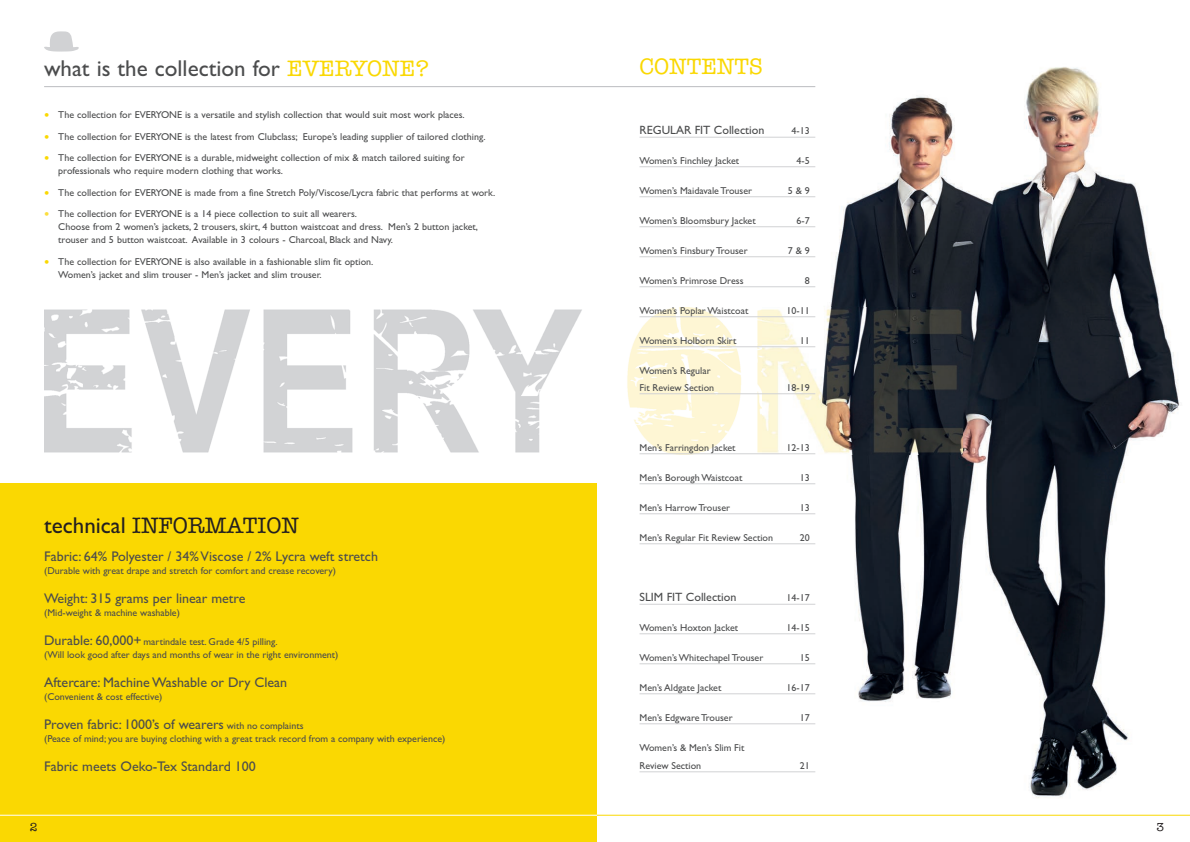
<style>
.page{position:relative;width:1190px;height:842px;background:#fff}
.page>*{position:absolute;margin:0;border:0;box-sizing:border-box;transform-origin:0 0}
.t1{font:23px "Gill Sans";color:#4b4c4d}
.t2{font:23px "American Typewriter";color:#231f20}
.t3{font:23px "American Typewriter";color:#fad802}
.t4{font:14px "Gill Sans";color:#4b4c4d}
.t5{font:12px "Gill Sans";color:#4b4c4d}
.t6{font:12px "American Typewriter";color:#231f20}
.t7{font:10px/13px "Gill Sans";color:#4b4c4d}
.s1{font-family:"American Typewriter";color:#fad802}
.s2{font-size:15px;color:#fad802}
.s3{font-size:15px;color:#fbde3d}
.s4{font-family:"Gill Sans"}
.s5{font-size:14px}
.s6{font-size:9.9px}
</style>
<div class="page">
<img style="left:763px;top:67px;width:427px;height:748px">
<div style="left:0;top:483px;width:597px;height:359px;background:#fad802"></div>
<hr style="left:44px;top:86px;width:771px;height:1px;background:#bcbdc0">
<svg style="left:44px;top:31px;width:35px;height:21px"></svg>
<img style="left:44px;top:308px;width:919px;height:146px">
<hr style="left:639px;top:137px;width:176px;height:1px;background:#d1d2d4">
<hr style="left:639px;top:166px;width:176px;height:1px;background:#d1d2d4">
<hr style="left:639px;top:196px;width:176px;height:1px;background:#d1d2d4">
<hr style="left:639px;top:226px;width:176px;height:1px;background:#d1d2d4">
<hr style="left:639px;top:256px;width:176px;height:1px;background:#d1d2d4">
<hr style="left:639px;top:286px;width:176px;height:1px;background:#d1d2d4">
<hr style="left:639px;top:316px;width:176px;height:1px;background:#d1d2d4">
<hr style="left:639px;top:346px;width:176px;height:1px;background:#d1d2d4">
<hr style="left:639px;top:393px;width:176px;height:1px;background:#d1d2d4">
<hr style="left:639px;top:453px;width:176px;height:1px;background:#d1d2d4">
<hr style="left:639px;top:483px;width:176px;height:1px;background:#d1d2d4">
<hr style="left:639px;top:513px;width:176px;height:1px;background:#d1d2d4">
<hr style="left:639px;top:543px;width:176px;height:1px;background:#d1d2d4">
<hr style="left:639px;top:604px;width:176px;height:1px;background:#d1d2d4">
<hr style="left:639px;top:633px;width:176px;height:1px;background:#d1d2d4">
<hr style="left:639px;top:663px;width:176px;height:1px;background:#d1d2d4">
<hr style="left:639px;top:693px;width:176px;height:1px;background:#d1d2d4">
<hr style="left:639px;top:723px;width:176px;height:1px;background:#d1d2d4">
<hr style="left:639px;top:771px;width:176px;height:1px;background:#d1d2d4">
<hr style="left:0;top:815px;width:597px;height:1px;background:#fff">
<hr style="left:597px;top:815px;width:593px;height:1px;background:#fad802">
<h1 class="t1" style="left:44px;top:55px;width:386px">what is the collection for <span class="s1">EVERYONE?</span></h1>
<p class="t7" style="left:44px;top:109px;width:422px"><span class="s2">•</span> The collection for EVERYONE is a versatile and stylish collection that would suit most work places.</p>
<p class="t7" style="left:44px;top:131px;width:443px"><span class="s2">•</span> The collection for EVERYONE is the latest from Clubclass; Europe’s leading supplier of tailored clothing.</p>
<p class="t7" style="left:58px;top:153px;width:408px;text-indent:-14px"><span class="s2">•</span> The collection for EVERYONE is a durable, midweight collection of mix &amp; match tailored suiting for professionals who require modern clothing that works.</p>
<p class="t7" style="left:44px;top:187px;width:453px"><span class="s2">•</span> The collection for EVERYONE is made from a fine Stretch Poly/Viscose/Lycra fabric that performs at work.</p>
<p class="t7" style="left:58px;top:209px;width:421px;text-indent:-14px"><span class="s3">•</span> The collection for EVERYONE is a 14 piece collection to suit all wearers.<br>Choose from 2 women’s jackets, 2 trousers, skirt, 4 button waistcoat and dress. Men’s 2 button jacket, trouser and 5 button waistcoat. Available in 3 colours - Charcoal, Black and Navy.</p>
<p class="t7" style="left:58px;top:256px;width:317px;text-indent:-14px"><span class="s2">•</span> The collection for EVERYONE is also available in a fashionable slim fit option.<br>Women’s jacket and slim trouser - Men’s jacket and slim trouser.</p>
<h1 class="t2" style="left:44px;top:511px;width:256px"><span class="s4">technical</span> INFORMATION</h1>
<h2 class="t4" style="left:44px;top:551px;width:335px">Fabric: 64% Polyester / 34% Viscose / 2% Lycra weft stretch</h2>
<p class="t7" style="left:44px;top:565px;width:293px">(Durable with great drape and stretch for comfort and crease recovery)</p>
<h2 class="t4" style="left:44px;top:593px;width:203px">Weight: 315 grams per linear metre</h2>
<p class="t7" style="left:44px;top:607px;width:137px">(Mid-weight &amp; machine washable)</p>
<p class="t7" style="left:44px;top:636px;width:296px"><span class="s5">Durable: 60,000+</span> martindale test. Grade 4/5 pilling.<br>(Will look good after days and months of wear in the right environment)</p>
<h2 class="t4" style="left:44px;top:677px;width:245px">Aftercare: Machine Washable or Dry Clean</h2>
<p class="t7" style="left:44px;top:691px;width:120px">(Convenient &amp; cost effective)</p>
<h2 class="t4" style="left:44px;top:719px;width:261px">Proven fabric: 1000’s of wearers <span class="s6">with no complaints</span></h2>
<p class="t7" style="left:44px;top:733px;width:403px">(Peace of mind; you are buying clothing with a great track record from a company with experience)</p>
<h2 class="t4" style="left:44px;top:761px;width:213px">Fabric meets Oeko-Tex Standard 100</h2>
<h1 class="t3" style="left:639px;top:53px;width:125px">CONTENTS</h1>
<p class="t5" style="left:639px;top:126px;width:126px">REGULAR FIT Collection</p>
<p class="t7" style="left:791px;top:125px;width:20px">4-13</p>
<p class="t7" style="left:639px;top:155px;width:101px">Women’s Finchley Jacket</p>
<p class="t7" style="left:796px;top:155px;width:15px">4-5</p>
<p class="t7" style="left:639px;top:185px;width:114px">Women’s Maidavale Trouser</p>
<p class="t7" style="left:788px;top:185px;width:23px">5 &amp; 9</p>
<p class="t7" style="left:639px;top:215px;width:118px">Women’s Bloomsbury Jacket</p>
<p class="t7" style="left:796px;top:215px;width:15px">6-7</p>
<p class="t7" style="left:639px;top:245px;width:110px">Women’s Finsbury Trouser</p>
<p class="t7" style="left:788px;top:245px;width:23px">7 &amp; 9</p>
<p class="t7" style="left:639px;top:275px;width:105px">Women’s Primrose Dress</p>
<p class="t7" style="left:805px;top:275px;width:6px">8</p>
<p class="t7" style="left:639px;top:305px;width:110px">Women’s Poplar Waistcoat</p>
<p class="t7" style="left:786px;top:305px;width:25px">10-11</p>
<p class="t7" style="left:639px;top:335px;width:98px">Women’s Holborn Skirt</p>
<p class="t7" style="left:800px;top:335px;width:11px">11</p>
<p class="t7" style="left:639px;top:363px;width:76px;line-height:17px">Women’s Regular<br>Fit Review Section</p>
<p class="t7" style="left:786px;top:382px;width:25px">18-19</p>
<p class="t7" style="left:639px;top:442px;width:98px">Men’s Farringdon Jacket</p>
<p class="t7" style="left:786px;top:442px;width:25px">12-13</p>
<p class="t7" style="left:639px;top:472px;width:104px">Men’s Borough Waistcoat</p>
<p class="t7" style="left:800px;top:472px;width:11px">13</p>
<p class="t7" style="left:639px;top:502px;width:92px">Men’s Harrow Trouser</p>
<p class="t7" style="left:800px;top:502px;width:11px">13</p>
<p class="t7" style="left:639px;top:532px;width:135px">Men’s Regular Fit Review Section</p>
<p class="t7" style="left:800px;top:532px;width:11px">20</p>
<p class="t5" style="left:639px;top:593px;width:98px">SLIM FIT Collection</p>
<p class="t7" style="left:786px;top:592px;width:25px">14-17</p>
<p class="t7" style="left:639px;top:622px;width:100px">Women’s Hoxton Jacket</p>
<p class="t7" style="left:786px;top:622px;width:25px">14-15</p>
<p class="t7" style="left:639px;top:652px;width:125px">Women’s Whitechapel Trouser</p>
<p class="t7" style="left:800px;top:652px;width:11px">15</p>
<p class="t7" style="left:639px;top:682px;width:83px">Men’s Aldgate Jacket</p>
<p class="t7" style="left:786px;top:682px;width:25px">16-17</p>
<p class="t7" style="left:639px;top:712px;width:95px">Men’s Edgware Trouser</p>
<p class="t7" style="left:800px;top:712px;width:11px">17</p>
<p class="t7" style="left:639px;top:740px;width:106px;line-height:18px">Women’s &amp; Men’s Slim Fit<br>Review Section</p>
<p class="t7" style="left:800px;top:760px;width:11px">21</p>
<p class="t6" style="left:30px;top:819px;width:9px">2</p>
<p class="t6" style="left:1156px;top:819px;width:9px">3</p>
</div>
